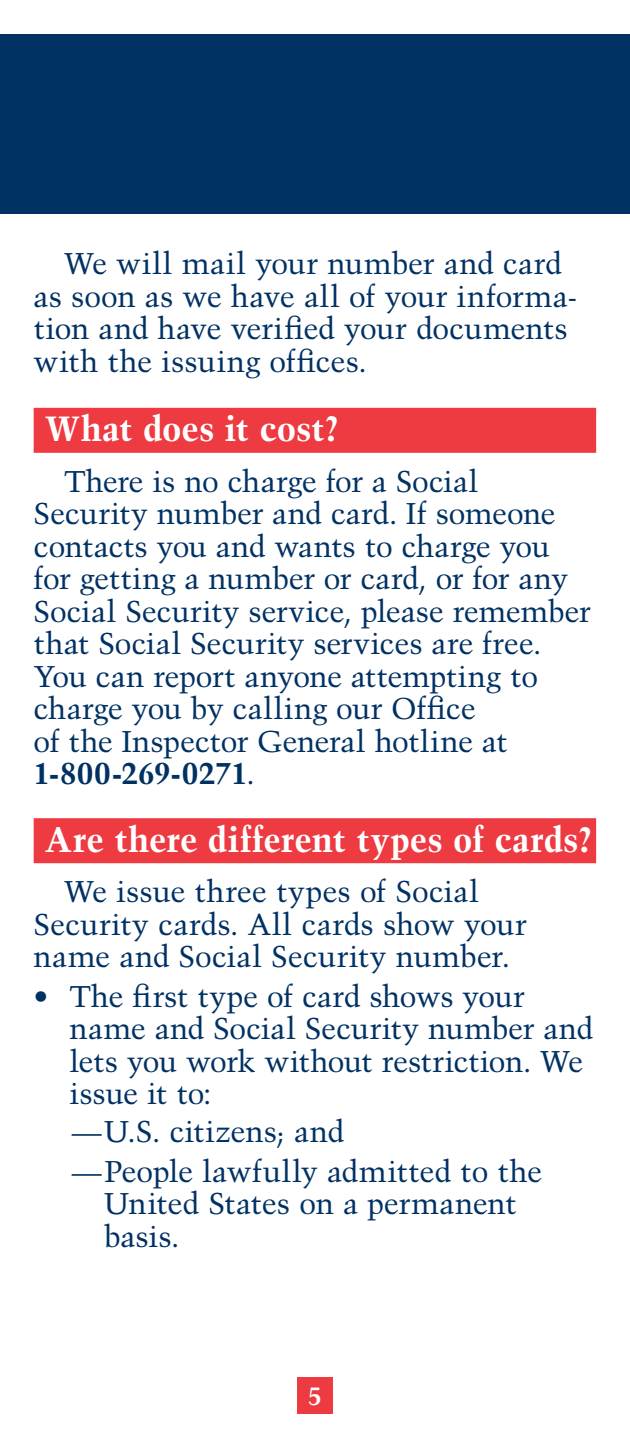
<style>
.page{position:relative;width:630px;height:1440px;background:#fff}
.page>*{position:absolute;margin:0;border:0;box-sizing:border-box;transform-origin:0 0}
.Header1_1line{font:700 35px "Trump Mediaeval";color:#fff}
.paragraph_format{font:30px/32.5px "Trump Mediaeval";letter-spacing:-.005em;color:#003163}
._1st_bullet{font:30px/32.5px "Trump Mediaeval";letter-spacing:-.015em;color:#003163}
.t1{font:700 25px "Trump Mediaeval";color:#fff}
.s1{font-weight:700}
</style>
<div class="page">
<div style="left:0;top:34px;width:630px;height:180px;background:#003163"></div>
<div style="left:34px;top:408px;width:562px;height:45px;background:#ee3a41"></div>
<div style="left:34px;top:818px;width:562px;height:45px;background:#ee3a41"></div>
<div style="left:297px;top:1377px;width:36px;height:36px;background:#ee3a41"></div>
<p class="paragraph_format" style="left:34px;top:247px;width:545px;text-indent:30px">We will mail your number and card as soon as we have all of your informa&shy;tion and have verified your documents with the issuing offices.</p>
<p class="Header1_1line" style="left:45px;top:407px;width:296px">What does it cost?</p>
<p class="paragraph_format" style="left:34px;top:465px;width:559px;text-indent:30px">There is no charge for a Social Security number and card. If someone contacts you and wants to charge you for getting a number or card, or for any Social Security service, please remember that Social Security services are free.<br>You can report anyone attempting to charge you by calling our Office<br>of the Inspector General hotline at <span class="s1">1-800-269-0271</span>.</p>
<p class="Header1_1line" style="left:45px;top:817px;width:549px">Are there different types of cards?</p>
<p class="paragraph_format" style="left:34px;top:875px;width:495px;text-align:center">We issue three types of Social<br>Security cards. All cards show your name and Social Security number.</p>
<p class="_1st_bullet" style="left:70px;top:980px;width:525px;text-indent:-36px">• The first type of card shows your name and Social Security number and lets you work without restriction. We issue it to:</p>
<p class="paragraph_format" style="left:72px;top:1115px;width:274px">—U.S. citizens; and</p>
<p class="paragraph_format" style="left:104px;top:1155px;width:439px;text-indent:-32px">—People lawfully admitted to the<br>United States on a permanent basis.</p>
<p class="t1" style="left:308px;top:1381px;width:15px">5</p>
</div>
